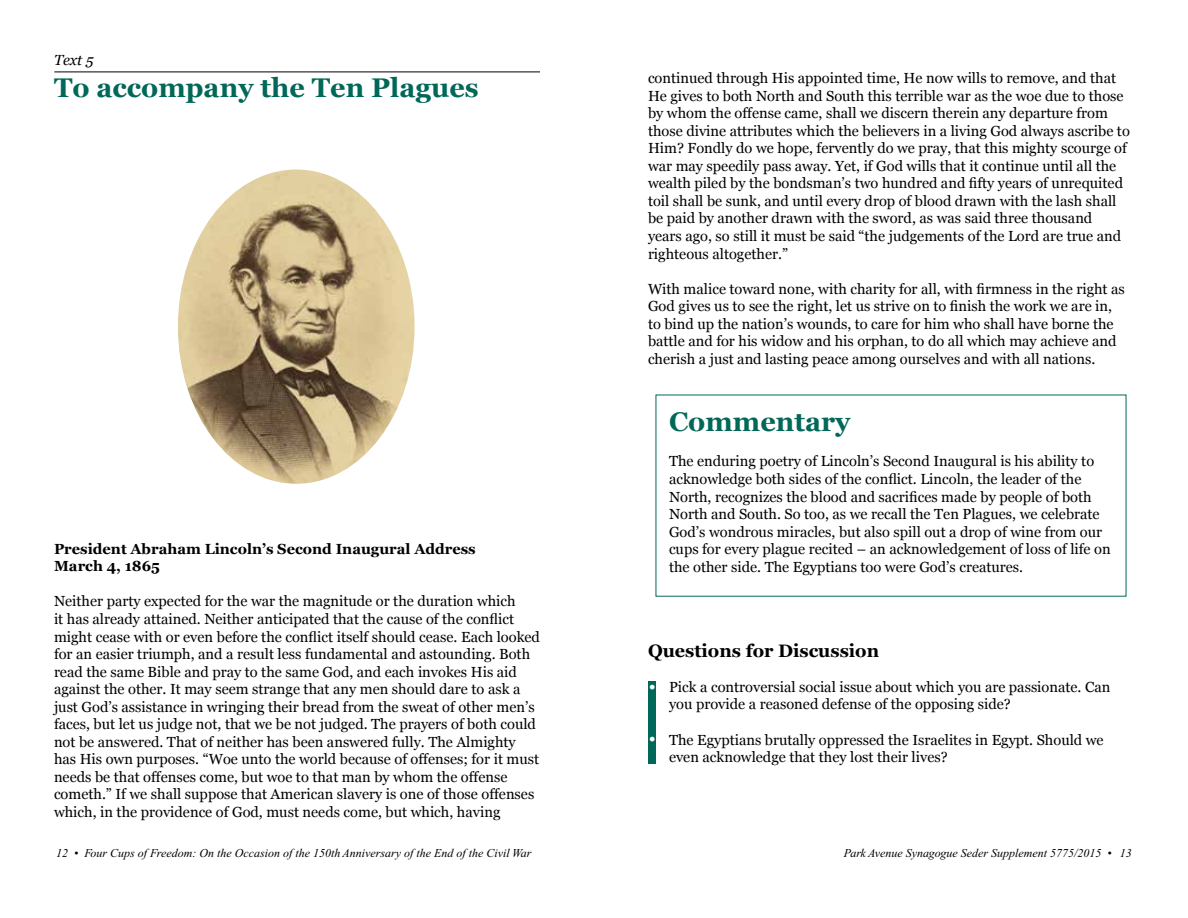
<style>
.page{position:relative;width:1188px;height:918px;background:#fff}
.page>*{position:absolute;margin:0;border:0;box-sizing:border-box;transform-origin:0 0}
.t1{font:700 27px "Georgia";color:#006858}
.t2{font:700 18px "Georgia";color:#000}
.t3{font:18px "Minion Pro";color:#fff}
.t4{font:14.7px/17.5px "Georgia";color:#000}
.t5{font:700 14.7px/17.5px "Georgia";color:#000}
.t6{font:italic 14.7px "Georgia";color:#000}
.t7{font:italic 12px "Times New Roman";color:#000}
</style>
<div class="page">
<img style="left:178px;top:170px;width:237px;height:314px">
<div style="left:649px;top:681px;width:7px;height:82px;background:#006858"></div>
<hr style="left:54px;top:72px;width:486px;height:1px;background:#000">
<p class="t6" style="left:54px;top:52px;width:41px">Text 5</p>
<h1 class="t1" style="left:54px;top:73px;width:426px">To accompany the Ten Plagues</h1>
<p class="t5" style="left:54px;top:540px;width:423px">President Abraham Lincoln’s Second Inaugural Address<br>March 4, 1865</p>
<p class="t4" style="left:54px;top:593px;width:487px">Neither party expected for the war the magnitude or the duration which<br>it has already attained. Neither anticipated that the cause of the conflict might cease with or even before the conflict itself should cease. Each looked for an easier triumph, and a result less fundamental and astounding. Both read the same Bible and pray to the same God, and each invokes His aid against the other. It may seem strange that any men should dare to ask a just God’s assistance in wringing their bread from the sweat of other men’s faces, but let us judge not, that we be not judged. The prayers of both could not be answered. That of neither has been answered fully. The Almighty has His own purposes. “Woe unto the world because of offenses; for it must needs be that offenses come, but woe to that man by whom the offense cometh.” If we shall suppose that American slavery is one of those offenses which, in the providence of God, must needs come, but which, having</p>
<p class="t4" style="left:648px;top:69px;width:483px">continued through His appointed time, He now wills to remove, and that He gives to both North and South this terrible war as the woe due to those by whom the offense came, shall we discern therein any departure from those divine attributes which the believers in a living God always ascribe to Him? Fondly do we hope, fervently do we pray, that this mighty scourge of war may speedily pass away. Yet, if God wills that it continue until all the wealth piled by the bondsman’s two hundred and fifty years of unrequited toil shall be sunk, and until every drop of blood drawn with the lash shall be paid by another drawn with the sword, as was said three thousand years ago, so still it must be said “the judgements of the Lord are true and righteous altogether.”</p>
<p class="t4" style="left:648px;top:280px;width:478px">With malice toward none, with charity for all, with firmness in the right as God gives us to see the right, let us strive on to finish the work we are in, to bind up the nation’s wounds, to care for him who shall have borne the battle and for his widow and his orphan, to do all which may achieve and cherish a just and lasting peace among ourselves and with all nations.</p>
<h1 class="t1" style="left:669px;top:407px;width:183px">Commentary</h1>
<p class="t4" style="left:669px;top:453px;width:443px">The enduring poetry of Lincoln’s Second Inaugural is his ability to acknowledge both sides of the conflict. Lincoln, the leader of the North, recognizes the blood and sacrifices made by people of both North and South. So too, as we recall the Ten Plagues, we celebrate God’s wondrous miracles, but also spill out a drop of wine from our cups for every plague recited – an acknowledgement of loss of life on the other side. The Egyptians too were God’s creatures.</p>
<p class="t2" style="left:648px;top:640px;width:233px">Questions for Discussion</p>
<p class="t4" style="left:669px;top:678px;width:443px">Pick a controversial social issue about which you are passionate. Can you provide a reasoned defense of the opposing side?</p>
<p class="t4" style="left:669px;top:731px;width:436px">The Egyptians brutally oppressed the Israelites in Egypt. Should we even acknowledge that they lost their lives?</p>
<p class="t3" style="left:649px;top:673px;width:9px">•</p>
<p class="t3" style="left:649px;top:725px;width:9px">•</p>
<p class="t7" style="left:56px;top:847px;width:477px">12 • Four Cups of Freedom: On the Occasion of the 150th Anniversary of the End of the Civil War</p>
<p class="t7" style="left:844px;top:847px;width:289px">Park Avenue Synagogue Seder Supplement 5775/2015 • 13</p>
</div>
